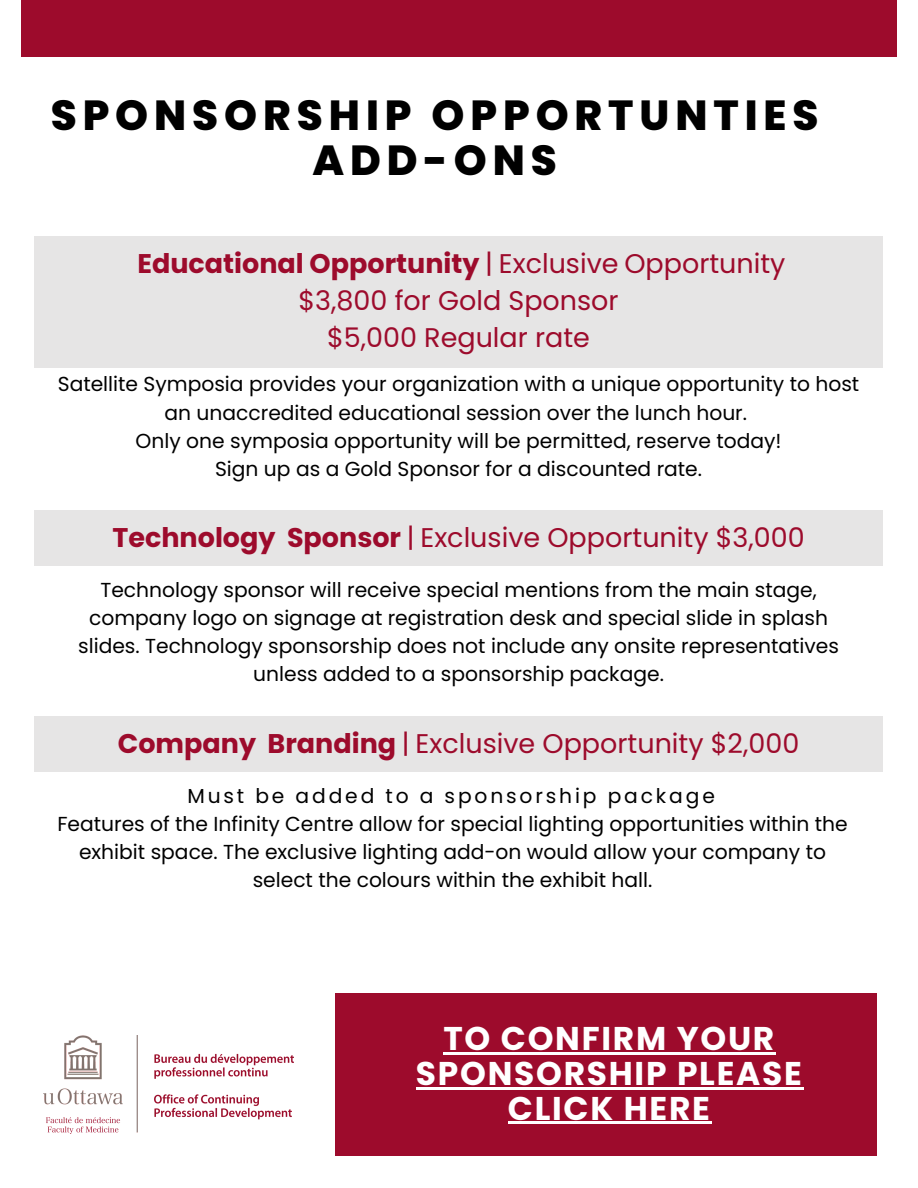
<style>
.page{position:relative;width:918px;height:1188px;background:#fff}
.page>*{position:absolute;margin:0;border:0;box-sizing:border-box;transform-origin:0 0}
.t1{font:800 42px/45px "Poppins";letter-spacing:.14em;color:#000;text-align:center}
.t2{font:700 32.85px/34.8px "Poppins";letter-spacing:.055em;color:#fff;text-align:center}
.t3{font:27px/37.2px "Poppins";color:#9d0b2c;text-align:center}
.t4{font:20.25px/28.2px "Poppins";color:#000;text-align:center}
.t5{font:20.25px "Poppins";letter-spacing:.14em;color:#000}
.s1{font-weight:700}
</style>
<div class="page">
<div style="left:34px;top:236px;width:849px;height:131px;background:#e6e5e5"></div>
<img style="left:43px;top:1035px;width:251px;height:98px">
<div style="left:21px;top:0;width:876px;height:56px;background:#9d0b2c"></div>
<div style="left:335px;top:993px;width:542px;height:162px;background:#9d0b2c"></div>
<hr style="left:443px;top:1052px;width:333px;height:2px;background:#fff">
<hr style="left:416px;top:1087px;width:388px;height:2px;background:#fff">
<hr style="left:508px;top:1122px;width:204px;height:2px;background:#fff">
<div style="left:34px;top:510px;width:849px;height:56px;background:#e6e5e5"></div>
<div style="left:34px;top:716px;width:849px;height:55px;background:#e6e5e5"></div>
<h3 class="t1" style="left:51px;top:93px;width:769px">SPONSORSHIP OPPORTUNTIES<br>ADD-ONS</h3>
<h3 class="t3" style="left:137px;top:245px;width:650px"><span class="s1">Educational Opportunity</span> | Exclusive Opportunity $3,800 for Gold Sponsor<br>$5,000 Regular rate</h3>
<p class="t4" style="left:58px;top:370px;width:803px">Satellite Symposia provides your organization with a unique opportunity to host an unaccredited educational session over the lunch hour.</p>
<p class="t4" style="left:136px;top:426px;width:647px">Only one symposia opportunity will be permitted, reserve today!</p>
<p class="t4" style="left:215px;top:455px;width:489px">Sign up as a Gold Sponsor for a discounted rate.</p>
<h3 class="t3" style="left:112px;top:519px;width:694px"><span class="s1">Technology Sponsor</span> | Exclusive Opportunity $3,000</h3>
<p class="t4" style="left:78px;top:576px;width:762px">Technology sponsor will receive special mentions from the main stage, company logo on signage at registration desk and special slide in splash slides. Technology sponsorship does not include any onsite representatives unless added to a sponsorship package.</p>
<p class="t3" style="left:118px;top:725px;width:683px"><span class="s1">Company Branding</span> | Exclusive Opportunity $2,000</p>
<p class="t5" style="left:187px;top:782px;width:529px">Must be added to a sponsorship package</p>
<h2 class="t4" style="left:57px;top:810px;width:792px">Features of the Infinity Centre allow for special lighting opportunities within the exhibit space. The exclusive lighting add-on would allow your company to select the colours within the exhibit hall.</h2>
<p class="t2" style="left:416px;top:1021px;width:388px">TO CONFIRM YOUR<br>SPONSORSHIP PLEASE<br>CLICK HERE</p>
</div>
